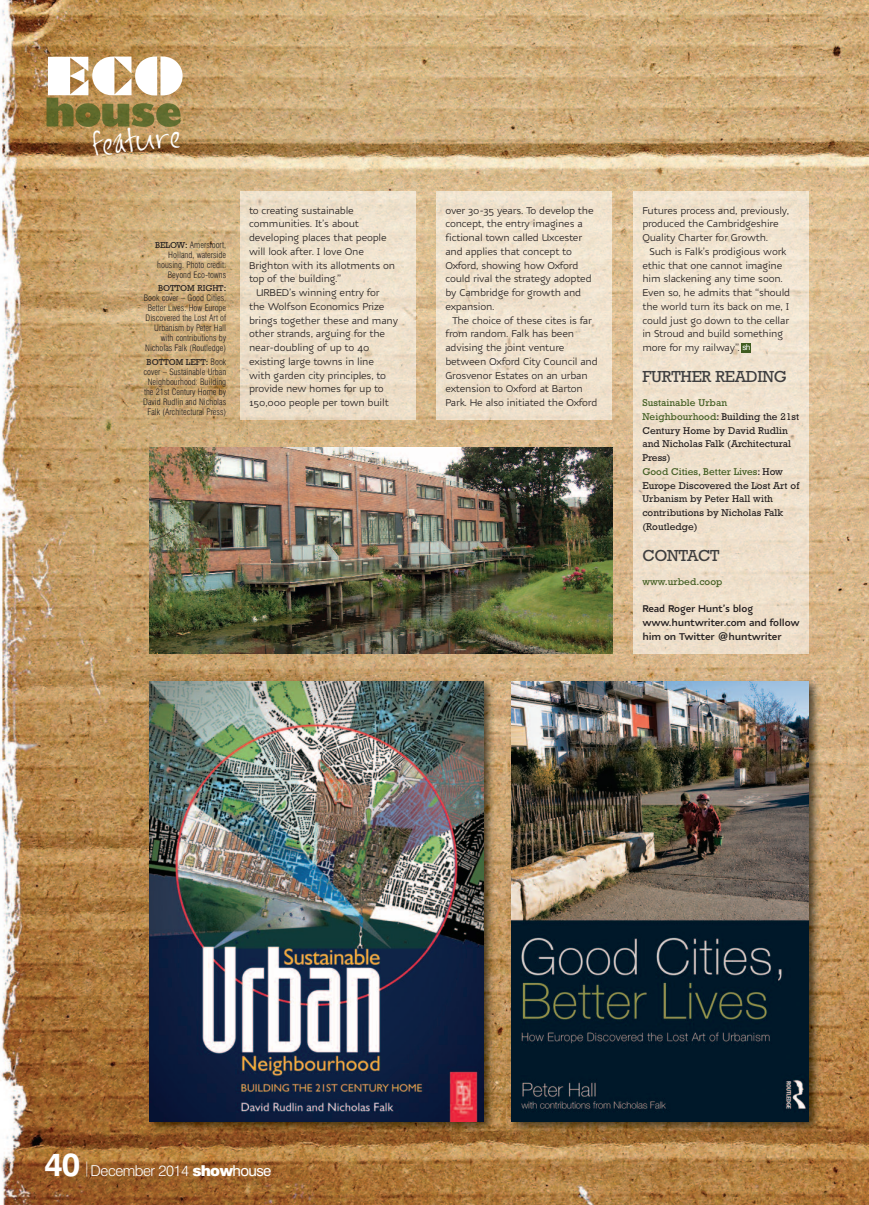
<style>
.page{position:relative;width:869px;height:1205px;background:#fff}
.page>*{position:absolute;margin:0;border:0;box-sizing:border-box;transform-origin:0 0}
.t1{font:50px "Braggadocio";color:#fff}
.t2{font:25px "FG Jayne Print";color:#fff}
.t3{font:16.25px "Rockwell";letter-spacing:-.015em;color:#3e3e3f}
.t4{font:300 15px "Swiss 721 BT";letter-spacing:-.03em;color:#fff}
.t5{font:300 10.62px/13.8px "Nubian";letter-spacing:-.02em;color:#231f20}
.t6{font:600 10.62px/13.8px "Nubian";letter-spacing:-.02em;color:#231f20}
.t7{font:10px/13.8px "Rockwell";letter-spacing:.005em;color:#231f20}
.t8{font:10px "Rockwell";letter-spacing:.005em;color:#3f5c20}
.t9{font:300 condensed 8.75px/10px "Swiss 721 BT";color:#231f20;text-align:right}
.t10{font:8.75px "Rockwell";color:#231f20}
.t11{font:8.12px "Swiss 721 BT";color:#fff}
.s1{font-family:"Rockwell";font-weight:400;font-stretch:normal}
.s2{font-family:"Swiss 721 BT";font-weight:300;font-stretch:condensed}
.s3{color:#3f5c20}
.s4{font-weight:700;font-size:32.5px}
.s5{font-weight:900}
.s6{font-weight:400}
</style>
<div class="page">
<img style="left:0;top:0;width:868px;height:1205px">
<img style="left:240px;top:191px;width:175px;height:229px">
<img style="left:436px;top:191px;width:175px;height:229px">
<img style="left:633px;top:191px;width:175px;height:463px">
<img style="left:150px;top:447px;width:462px;height:207px">
<img style="left:46px;top:98px;width:27px;height:28px">
<img style="left:75px;top:103px;width:25px;height:24px">
<img style="left:102px;top:103px;width:78px;height:24px">
<img style="left:506px;top:675px;width:318px;height:463px">
<img style="left:511px;top:681px;width:297px;height:440px">
<img style="left:144px;top:675px;width:355px;height:463px">
<img style="left:150px;top:681px;width:333px;height:440px">
<div style="left:741px;top:343px;width:9px;height:9px;background:#3f5c20"></div>
<h1 class="t1" style="left:44px;top:49px;width:140px">ECO</h1>
<h2 class="t2" style="left:91px;top:132px;width:90px;rotate:-6deg">feature</h2>
<p class="t9" style="left:155px;top:240px;width:73px"><span class="s1">BELOW:</span> Amersfoort,<br>Holland, waterside housing. Photo credit:<br>Beyond Eco-towns</p>
<p class="t10" style="left:158px;top:283px;width:70px">BOTTOM RIGHT:</p>
<p class="t9" style="left:144px;top:294px;width:84px">Book cover – Good Cities,<br>Better Lives: How Europe<br>Discovered the Lost Art of<br>Urbanism by Peter Hall with contributions by<br>Nicholas Falk (Routledge)</p>
<p class="t10" style="left:147px;top:357px;width:81px">BOTTOM LEFT: <span class="s2">Book</span></p>
<p class="t9" style="left:143px;top:367px;width:84px;text-align:center">cover – Sustainable Urban<br>Neighbourhood: Building the 21st Century Home by<br>David Rudlin and Nicholas<br>Falk (Architectural Press)</p>
<p class="t5" style="left:249px;top:205px;width:147px">to creating sustainable communities. It’s about developing places that people will look after. I love One<br>Brighton with its allotments on top of the building.”</p>
<p class="t5" style="left:249px;top:287px;width:150px;text-indent:7px">URBED’s winning entry for<br>the Wolfson Economics Prize brings together these and many other strands, arguing for the near-doubling of up to 40 existing large towns in line with garden city principles, to provide new homes for up to<br>150,000 people per town built</p>
<p class="t5" style="left:445px;top:205px;width:150px">over 30-35 years. To develop the concept, the entry imagines a fictional town called Uxcester and applies that concept to<br>Oxford, showing how Oxford could rival the strategy adopted by Cambridge for growth and expansion.</p>
<p class="t5" style="left:445px;top:315px;width:154px;text-indent:7px">The choice of these cites is far from random. Falk has been advising the joint venture between Oxford City Council and<br>Grosvenor Estates on an urban extension to Oxford at Barton<br>Park. He also initiated the Oxford</p>
<p class="t5" style="left:642px;top:205px;width:148px">Futures process and, previously, produced the Cambridgeshire<br>Quality Charter for Growth.</p>
<p class="t5" style="left:642px;top:246px;width:149px;text-indent:7px">Such is Falk’s prodigious work ethic that one cannot imagine him slackening any time soon.<br>Even so, he admits that “should the world turn its back on me, I could just go down to the cellar in Stroud and build something more for my railway”.</p>
<h3 class="t3" style="left:642px;top:367px;width:146px">FURTHER READING</h3>
<p class="t7" style="left:642px;top:396px;width:158px"><span class="s3">Sustainable Urban<br>Neighbourhood</span>: Building the 21st<br>Century Home by David Rudlin and Nicholas Falk (Architectural<br>Press)<br><span class="s3">Good Cities, Better Lives</span>: How<br>Europe Discovered the Lost Art of<br>Urbanism by Peter Hall with contributions by Nicholas Falk (Routledge)</p>
<h3 class="t3" style="left:642px;top:546px;width:79px">CONTACT</h3>
<p class="t8" style="left:642px;top:576px;width:82px">www.urbed.coop</p>
<p class="t6" style="left:642px;top:603px;width:159px">Read Roger Hunt’s blog www.huntwriter.com and follow him on Twitter @huntwriter</p>
<p class="t11" style="left:742px;top:344px;width:10px">sh</p>
<h3 class="t4" style="left:44px;top:1165px;width:228px"><span class="s4">40</span> <sup>|</sup>December 2014 <span class="s5">show</span><span class="s6">house</span></h3>
</div>
